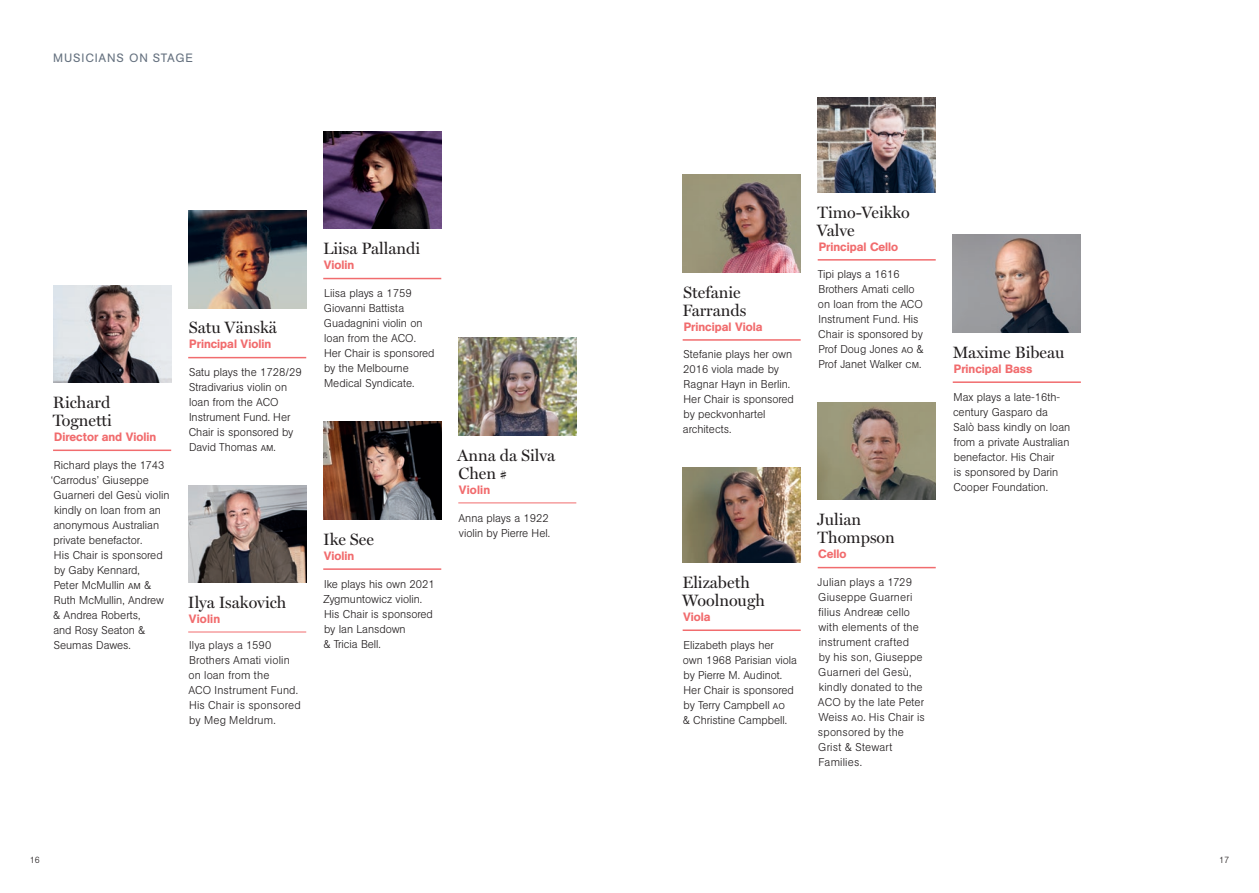
<style>
.page{position:relative;width:1259px;height:893px;background:#fff}
.page>*{position:absolute;margin:0;border:0;box-sizing:border-box;transform-origin:0 0}
.t1{font:16.5px/18px "Miller Display";color:#231f20}
.t2{font:500 12px "AG Book Std";color:#f16c6e}
.t3{font:12px "AG Book Std";letter-spacing:.07em;color:#65717f}
.t4{font:300 11.25px/15px "AG Book Std";color:#231f20}
.t5{font:300 9px "AG Book Std";color:#231f20}
.s1{font-size:13.5px}
</style>
<div class="page">
<img style="left:188px;top:485px;width:118px;height:98px">
<hr style="left:188px;top:632px;width:118px;height:1px;background:#f16c6e">
<img style="left:323px;top:422px;width:118px;height:97px">
<hr style="left:323px;top:568px;width:118px;height:2px;background:#f16c6e">
<img style="left:53px;top:285px;width:118px;height:98px">
<hr style="left:53px;top:450px;width:118px;height:1px;background:#f16c6e">
<img style="left:188px;top:210px;width:118px;height:98px">
<hr style="left:188px;top:357px;width:118px;height:1px;background:#f16c6e">
<img style="left:323px;top:131px;width:118px;height:98px">
<hr style="left:323px;top:278px;width:118px;height:1px;background:#f16c6e">
<img style="left:458px;top:337px;width:118px;height:99px">
<hr style="left:458px;top:502px;width:118px;height:1px;background:#f16c6e">
<hr style="left:682px;top:629px;width:118px;height:2px;background:#f16c6e">
<img style="left:682px;top:467px;width:118px;height:96px">
<hr style="left:817px;top:259px;width:118px;height:2px;background:#f16c6e">
<img style="left:817px;top:97px;width:118px;height:95px">
<img style="left:952px;top:235px;width:129px;height:98px">
<hr style="left:952px;top:381px;width:129px;height:2px;background:#f16c6e">
<hr style="left:682px;top:339px;width:118px;height:2px;background:#f16c6e">
<img style="left:682px;top:175px;width:118px;height:98px">
<img style="left:817px;top:402px;width:118px;height:98px">
<hr style="left:817px;top:567px;width:118px;height:1px;background:#f16c6e">
<p class="t3" style="left:53px;top:51px;width:141px">MUSICIANS ON STAGE</p>
<h1 class="t1" style="left:53px;top:393px;width:61px">Richard<br>Tognetti</h1>
<p class="t2" style="left:54px;top:430px;width:104px">Director and Violin</p>
<p class="t4" style="left:51px;top:458px;width:120px">Richard plays the 1743 ‘Carrodus’ Giuseppe<br>Guarneri del Gesù violin kindly on loan from an anonymous Australian private benefactor.<br>His Chair is sponsored by Gaby Kennard,<br>Peter McMullin am &amp;<br>Ruth McMullin, Andrew &amp; Andrea Roberts,<br>and Rosy Seaton &amp;<br>Seumas Dawes.</p>
<h1 class="t1" style="left:189px;top:319px;width:90px">Satu Vänskä</h1>
<p class="t2" style="left:189px;top:337px;width:83px">Principal Violin</p>
<p class="t4" style="left:189px;top:365px;width:115px">Satu plays the 1728/29<br>Stradivarius violin on loan from the ACO<br>Instrument Fund. Her<br>Chair is sponsored by<br>David Thomas am.</p>
<h1 class="t1" style="left:188px;top:593px;width:100px">Ilya Isakovich</h1>
<p class="t2" style="left:189px;top:612px;width:33px">Violin</p>
<p class="t4" style="left:188px;top:637px;width:114px">Ilya plays a 1590<br>Brothers Amati violin on loan from the<br>ACO Instrument Fund.<br>His Chair is sponsored by Meg Meldrum.</p>
<h1 class="t1" style="left:323px;top:239px;width:99px">Liisa Pallandi</h1>
<p class="t2" style="left:324px;top:258px;width:32px">Violin</p>
<p class="t4" style="left:324px;top:286px;width:112px">Liisa plays a 1759<br>Giovanni Battista<br>Guadagnini violin on loan from the ACO.<br>Her Chair is sponsored by the Melbourne<br>Medical Syndicate.</p>
<h1 class="t1" style="left:323px;top:530px;width:52px">Ike See</h1>
<p class="t2" style="left:324px;top:548px;width:32px">Violin</p>
<p class="t4" style="left:323px;top:576px;width:113px">Ike plays his own 2021<br>Zygmuntowicz violin.<br>His Chair is sponsored by Ian Lansdown<br>&amp; Tricia Bell.</p>
<h1 class="t1" style="left:457px;top:446px;width:99px">Anna da Silva<br>Chen <span class="s1">#</span></h1>
<p class="t2" style="left:459px;top:483px;width:33px">Violin</p>
<p class="t4" style="left:458px;top:510px;width:93px">Anna plays a 1922 violin by Pierre Hel.</p>
<h1 class="t1" style="left:682px;top:283px;width:66px">Stefanie<br>Farrands</h1>
<p class="t2" style="left:684px;top:319px;width:80px">Principal Viola</p>
<p class="t4" style="left:683px;top:347px;width:113px">Stefanie plays her own<br>2016 viola made by<br>Ragnar Hayn in Berlin.<br>Her Chair is sponsored by peckvonhartel architects.</p>
<h1 class="t1" style="left:817px;top:203px;width:94px">Timo-Veikko<br>Valve</h1>
<p class="t2" style="left:819px;top:239px;width:81px">Principal Cello</p>
<p class="t4" style="left:817px;top:267px;width:107px">Tipi plays a 1616<br>Brothers Amati cello on loan from the ACO<br>Instrument Fund. His<br>Chair is sponsored by<br>Prof Doug Jones ao &amp;<br>Prof Janet Walker cm.</p>
<h1 class="t1" style="left:682px;top:573px;width:84px">Elizabeth<br>Woolnough</h1>
<p class="t2" style="left:683px;top:609px;width:29px">Viola</p>
<p class="t4" style="left:683px;top:637px;width:116px">Elizabeth plays her<br>own 1968 Parisian viola by Pierre M. Audinot.<br>Her Chair is sponsored by Terry Campbell ao<br>&amp; Christine Campbell.</p>
<h1 class="t1" style="left:817px;top:511px;width:79px">Julian<br>Thompson</h1>
<p class="t2" style="left:818px;top:547px;width:30px">Cello</p>
<p class="t4" style="left:817px;top:575px;width:109px">Julian plays a 1729<br>Giuseppe Guarneri filius Andreæ cello with elements of the instrument crafted<br>by his son, Giuseppe<br>Guarneri del Gesù, kindly donated to the<br>ACO by the late Peter<br>Weiss ao. His Chair is sponsored by the<br>Grist &amp; Stewart<br>Families.</p>
<h1 class="t1" style="left:952px;top:343px;width:113px">Maxime Bibeau</h1>
<p class="t2" style="left:954px;top:361px;width:80px">Principal Bass</p>
<p class="t4" style="left:953px;top:389px;width:119px">Max plays a late-16th&shy;century Gasparo da<br>Salò bass kindly on loan from a private Australian benefactor. His Chair<br>is sponsored by Darin<br>Cooper Foundation.</p>
<p class="t5" style="left:30px;top:855px;width:12px">16</p>
<p class="t5" style="left:1219px;top:855px;width:12px">17</p>
</div>
